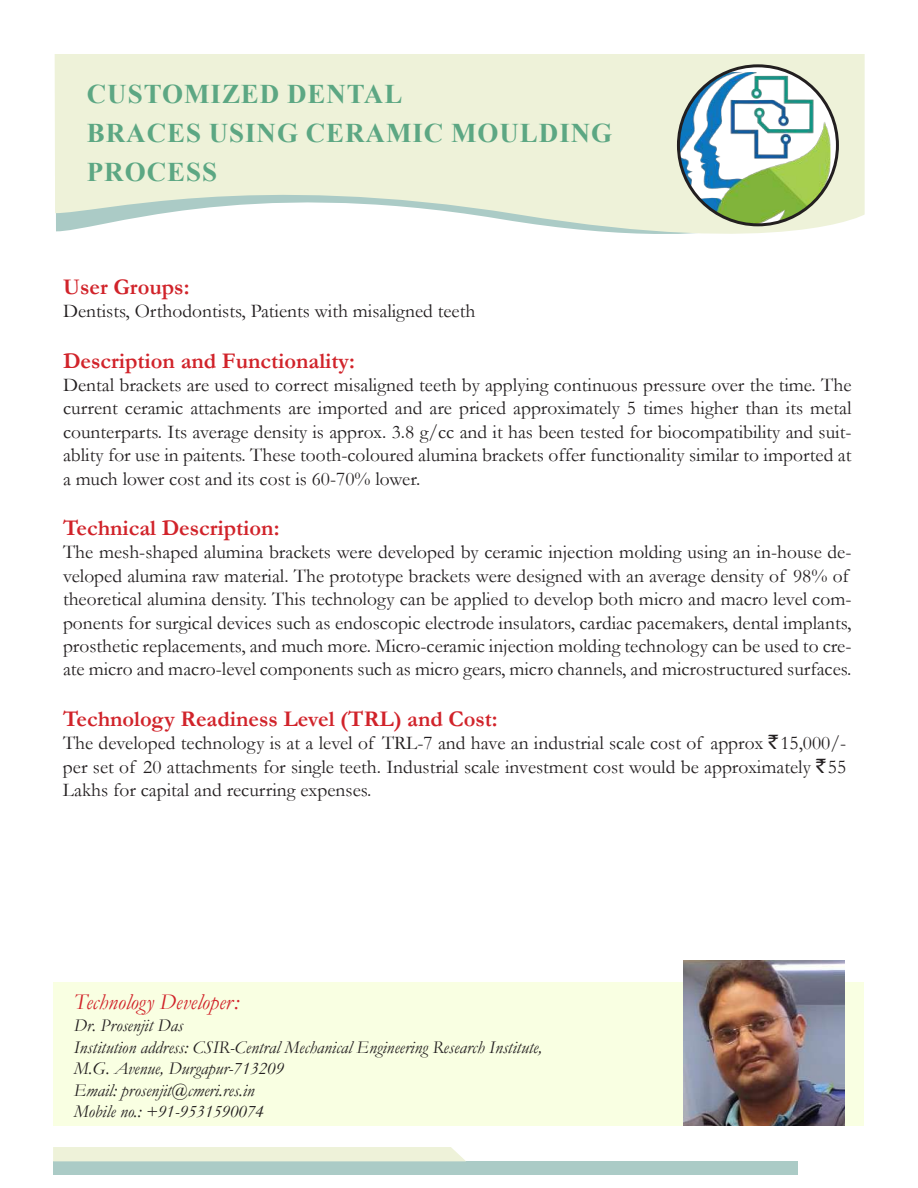
<style>
.page{position:relative;width:918px;height:1188px;background:#fff}
.page>*{position:absolute;margin:0;border:0;box-sizing:border-box;transform-origin:0 0}
.t1{font:700 27px/39px "Times New Roman";letter-spacing:.035em;color:#5ca783}
.t2{font:700 22.5px "Garamond";color:#d1232a}
.t3{font:italic 22.5px "Garamond";color:#d1232a}
.t4{font:19.5px/23.4px "Garamond";color:#231f20}
.t5{font:italic 18px/21.6px "Garamond";color:#231f20}
.s1{font-family:"Indian Rupee"}
</style>
<div class="page">
<svg style="left:55px;top:54px;width:810px;height:180px;fill:#eef2d9"></svg>
<img style="left:678px;top:72px;width:153px;height:153px">
<div style="left:677px;top:64px;width:162px;height:162px;border:3px solid #231f20;border-radius:50%"></div>
<div style="left:53px;top:982px;width:811px;height:144px;background:#f9ffe2"></div>
<img style="left:684px;top:960px;width:160px;height:166px">
<div style="left:53px;top:1161px;width:744px;height:14px;background:#abcbc6"></div>
<div style="left:53px;top:1147px;width:413px;height:14px;background:#eef2d9"></div>
<h1 class="t1" style="left:87px;top:73px;width:527px">CUSTOMIZED DENTAL<br>BRACES USING CERAMIC MOULDING<br>PROCESS</h1>
<p class="t2" style="left:63px;top:271px;width:128px">User Groups:</p>
<p class="t4" style="left:63px;top:299px;width:414px">Dentists, Orthodontists, Patients with misaligned teeth</p>
<p class="t2" style="left:63px;top:345px;width:294px">Description and Functionality:</p>
<p class="t4" style="left:63px;top:373px;width:790px;text-align:justify">Dental brackets are used to correct misaligned teeth by applying continuous pressure over the time. The current ceramic attachments are imported and are priced approximately 5 times higher than its metal counterparts. Its average density is approx. 3.8 g/cc and it has been tested for biocompatibility and suit&shy;ablity for use in paitents. These tooth-coloured alumina brackets offer functionality similar to imported at a much lower cost and its cost is 60-70% lower.</p>
<p class="t2" style="left:63px;top:513px;width:218px">Technical Description:</p>
<p class="t4" style="left:63px;top:540px;width:790px">The mesh-shaped alumina brackets were developed by ceramic injection molding using an in-house de&shy;veloped alumina raw material. The prototype brackets were designed with an average density of 98% of theoretical alumina density. This technology can be applied to develop both micro and macro level com&shy;ponents for surgical devices such as endoscopic electrode insulators, cardiac pacemakers, dental implants, prosthetic replacements, and much more. Micro-ceramic injection molding technology can be used to cre&shy;ate micro and macro-level components such as micro gears, micro channels, and microstructured surfaces.</p>
<p class="t2" style="left:63px;top:703px;width:436px">Technology Readiness Level (TRL) and Cost:</p>
<p class="t4" style="left:63px;top:731px;width:795px">The developed technology is at a level of TRL-7 and have an industrial scale cost of approx <span class="s1">₹</span>15,000/- per set of 20 attachments for single teeth. Industrial scale investment cost would be approximately <span class="s1">₹</span>55<br>Lakhs for capital and recurring expenses.</p>
<p class="t3" style="left:74px;top:987px;width:167px">Technology Developer:</p>
<p class="t5" style="left:74px;top:1014px;width:470px">Dr. Prosenjit Das<br>Institution address: CSIR-Central Mechanical Engineering Research Institute, M.G. Avenue, Durgapur-713209<br>Email: prosenjit@cmeri.res.in<br>Mobile no.: +91-9531590074</p>
<p class="t5" style="left:143px;top:1014px;width:470px;text-indent:-46px">K. Murugad s<br>address: Department of Sciences, Schools of Engineering, Amrita Vishwa</p>
<p class="t5" style="left:188px;top:1079px;width:77px;text-indent:-67px">das .phy g ail com<br>9441 7262</p>
</div>
